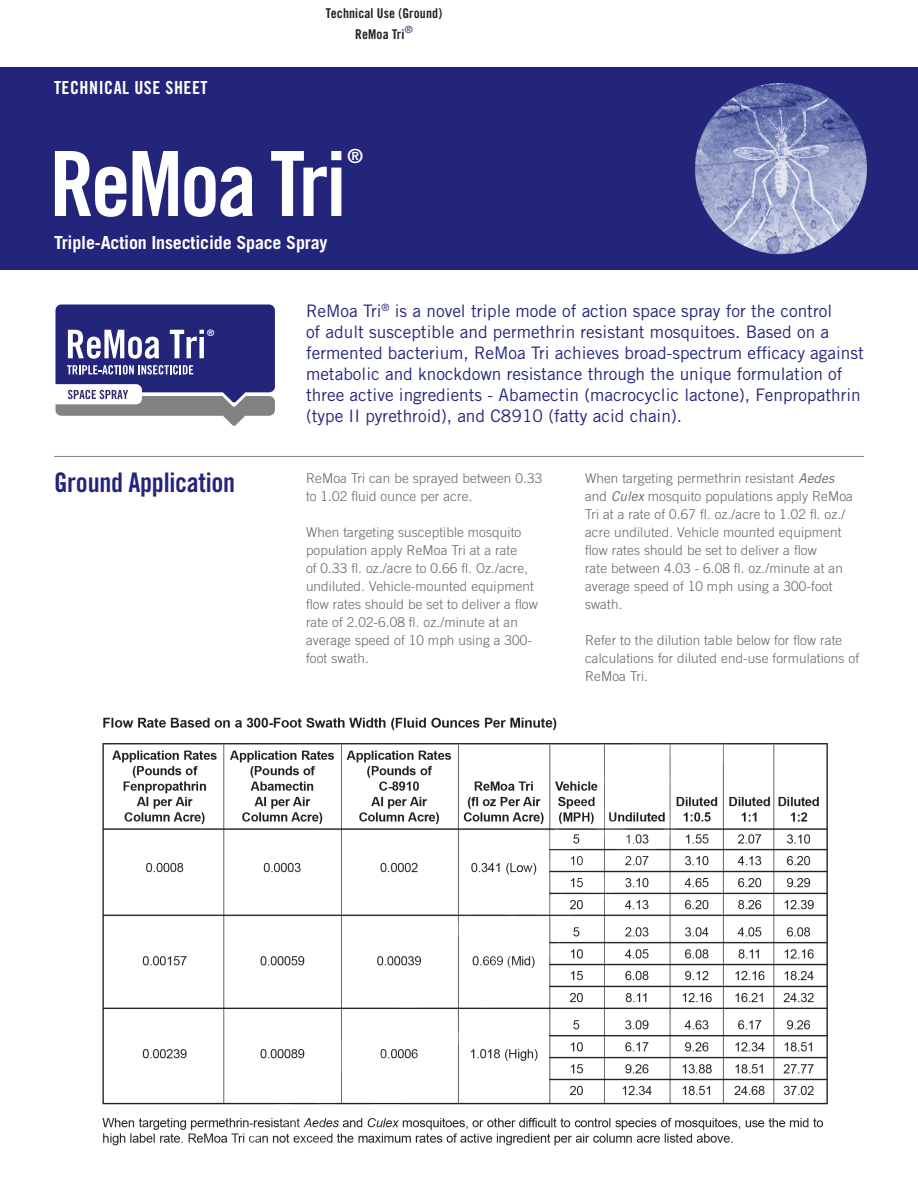
<style>
.page{position:relative;width:918px;height:1188px;background:#fff}
.page>*{position:absolute;margin:0;border:0;box-sizing:border-box;transform-origin:0 0}
.Product_Name{font:90px "Trade Gothic LT Std Bd Cn 20";letter-spacing:-.03em;color:#fff}
.Product_Use_Description{font:27px "Trade Gothic LT Std Bd Cn 20";letter-spacing:-.01em;color:#23257a}
.Product_Name-2{font:19.5px "Trade Gothic LT Std Bd Cn 20";color:#fff}
.Product_Use_Description-2{font:700 18px "Trade Gothic LT Std";letter-spacing:-.01em;color:#fff}
.Bar_Label{font:18px "Trade Gothic LT Std Bd Cn 20";letter-spacing:.03em;color:#fff}
.Courtesy_Text{font:17.25px/21px "Trade Gothic LT Std";color:#23257a}
.Detail_Name{font:300 13.5px/18px "Trade Gothic LT Std";letter-spacing:.01em;color:#636566}
.Tab_Label{font:13.5px "Trade Gothic LT Std Bd Cn 20";letter-spacing:.01em;color:#231f20}
.t1{font:9px "Trade Gothic LT Std Bd Cn 20";color:#fff}
.s1{font-weight:400;font-style:italic}
</style>
<div class="page">
<div style="left:0;top:68px;width:918px;height:202px;background:#23257a"></div>
<img style="left:695px;top:83px;width:172px;height:172px">
<svg style="left:56px;top:305px;width:219px;height:121px"></svg>
<hr style="left:54px;top:456px;width:810px;height:1px;background:#818284">
<img style="left:102px;top:717px;width:726px;height:429px">
<p class="Bar_Label" style="left:54px;top:77px;width:155px">TECHNICAL USE SHEET</p>
<p class="Tab_Label" style="left:326px;top:5px;width:118px">Technical Use (Ground)</p>
<p class="Tab_Label" style="left:355px;top:26px;width:59px">ReMoa Tri<sup>®</sup></p>
<p class="Product_Name" style="left:50px;top:129px;width:298px">ReMoa Tri</p>
<p class="Product_Name-2" style="left:347px;top:144px;width:17px">®</p>
<p class="Product_Use_Description-2" style="left:54px;top:232px;width:275px">Triple-Action Insecticide Space Spray</p>
<p class="t1" style="left:207px;top:327px;width:9px">®</p>
<p class="Courtesy_Text" style="left:306px;top:300px;width:559px">ReMoa Tri<sup>®</sup> is a novel triple mode of action space spray for the control<br>of adult susceptible and permethrin resistant mosquitoes. Based on a fermented bacterium, ReMoa Tri achieves broad-spectrum efficacy against metabolic and knockdown resistance through the unique formulation of three active ingredients - Abamectin (macrocyclic lactone), Fenpropathrin (type II pyrethroid), and C8910 (fatty acid chain).</p>
<p class="Product_Use_Description" style="left:54px;top:466px;width:183px">Ground Application</p>
<p class="Detail_Name" style="left:306px;top:469px;width:238px">ReMoa Tri can be sprayed between 0.33 to 1.02 fluid ounce per acre.</p>
<p class="Detail_Name" style="left:306px;top:523px;width:233px">When targeting susceptible mosquito population apply ReMoa Tri at a rate<br>of 0.33 fl. oz./acre to 0.66 fl. Oz./acre, undiluted. Vehicle-mounted equipment flow rates should be set to deliver a flow rate of 2.02-6.08 fl. oz./minute at an average speed of 10 mph using a 300- foot swath.</p>
<p class="Detail_Name" style="left:585px;top:469px;width:270px">When targeting permethrin resistant <span class="s1">Aedes </span>and <span class="s1">Culex</span> mosquito populations apply ReMoa Tri at a rate of 0.67 fl. oz./acre to 1.02 fl. oz./ acre undiluted. Vehicle mounted equipment flow rates should be set to deliver a flow<br>rate between 4.03 - 6.08 fl. oz./minute at an average speed of 10 mph using a 300-foot swath.</p>
<p class="Detail_Name" style="left:585px;top:631px;width:276px">Refer to the dilution table below for flow rate calculations for diluted end-use formulations of<br>ReMoa Tri.</p>
</div>
